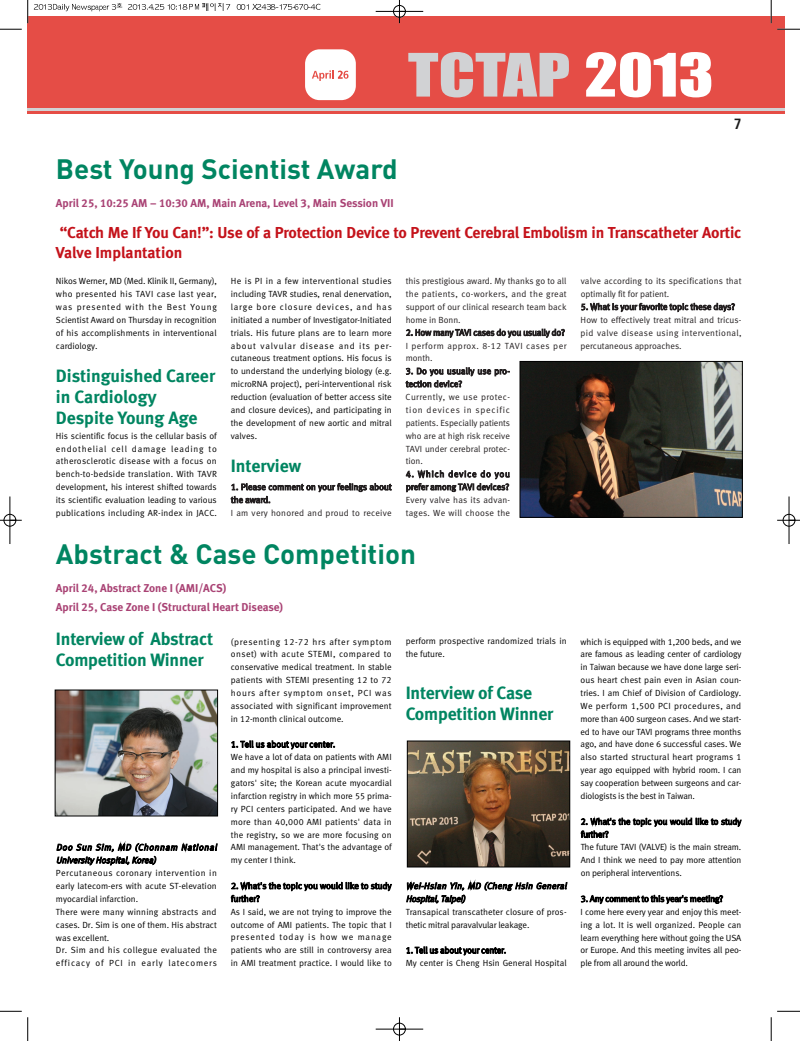
<style>
.page{position:relative;width:800px;height:1042px;background:#fff}
.page>*{position:absolute;margin:0;border:0;box-sizing:border-box;transform-origin:0 0}
.t1{font:700 27.7px "DIN";color:#008561}
.t2{font:17.8px/20.8px "Meta Bold LF";letter-spacing:-.01em;color:#008561}
.t3{font:15.8px/19.8px "Meta Bold LF";letter-spacing:-.01em;color:#c4121a}
.t4{font:700 condensed 14.9px "Frutiger";color:#1a1a1a}
.t5{font:11.4px/19.1px "Meta Bold LF";color:#a94274}
.t6{font:8.9px/12.9px "Meta Normal LF";color:#000}
.t7{font:8.9px/12.9px "Meta Normal LF";color:#231f20}
.t8{font:8.9px/12.9px "Meta Normal LF";letter-spacing:.025em;color:#000}
.t9{font:italic 8.9px/12.9px "Meta Normal LF";color:#000}
</style>
<div class="page">
<div style="left:27px;top:16px;width:758px;height:97px;background:#e54d46"></div>
<svg style="left:408px;top:52px;width:161px;height:46px"></svg>
<svg style="left:586px;top:52px;width:125px;height:45px"></svg>
<div style="left:305px;top:49px;width:51px;height:51px;background:#fff;border-radius:14px"></div>
<div style="left:27px;top:108px;width:758px;height:5px;background:#d1d2d4"></div>
<hr style="left:27px;top:111px;width:758px;height:2px;background:#e54d46">
<svg style="left:312px;top:70px;width:37px;height:11px"></svg>
<img style="left:522px;top:363px;width:219px;height:153px">
<div style="left:520px;top:361px;width:223px;height:157px;border:1px solid #000"></div>
<img style="left:409px;top:743px;width:159px;height:122px">
<div style="left:407px;top:741px;width:163px;height:126px;border:1px solid #000"></div>
<img style="left:57px;top:692px;width:159px;height:122px">
<div style="left:55px;top:690px;width:163px;height:126px;border:1px solid #000"></div>
<svg style="left:237px;top:3px;width:84px;height:7px"></svg>
<svg style="left:27px;top:0;width:204px;height:23px"></svg>
<svg style="left:0;top:29px;width:22px;height:1px"></svg>
<svg style="left:771px;top:0;width:1px;height:23px"></svg>
<svg style="left:777px;top:29px;width:23px;height:1px"></svg>
<svg style="left:0;top:1011px;width:29px;height:30px"></svg>
<svg style="left:771px;top:1011px;width:29px;height:30px"></svg>
<div style="left:393px;top:5px;width:13px;height:12px;border:1px solid #fff;border-radius:50%"></div>
<div style="left:393px;top:1023px;width:13px;height:12px;border:1px solid #fff;border-radius:50%"></div>
<hr style="left:376px;top:11px;width:47px;height:1px;background:#000">
<hr style="left:376px;top:1029px;width:47px;height:1px;background:#000">
<hr style="left:10px;top:497px;width:1px;height:47px;background:#000">
<hr style="left:789px;top:497px;width:1px;height:47px;background:#000">
<svg style="left:399px;top:0;width:1px;height:23px"></svg>
<svg style="left:399px;top:1017px;width:1px;height:24px"></svg>
<svg style="left:0;top:520px;width:22px;height:1px"></svg>
<svg style="left:777px;top:520px;width:23px;height:1px"></svg>
<div style="left:393px;top:5px;width:12px;height:12px;border:1px solid #000;border-radius:50%"></div>
<div style="left:393px;top:1023px;width:12px;height:12px;border:1px solid #000;border-radius:50%"></div>
<div style="left:4px;top:514px;width:12px;height:12px;border:1px solid #000;border-radius:50%"></div>
<div style="left:783px;top:514px;width:12px;height:12px;border:1px solid #000;border-radius:50%"></div>
<h3 class="t4" style="left:734px;top:117px;width:9px">7</h3>
<h1 class="t1" style="left:56px;top:159px;width:343px">Best Young Scientist Award</h1>
<p class="t5" style="left:56px;top:194px;width:339px">April 25, 10:25 AM – 10:30 AM, Main Arena, Level 3, Main Session VII</p>
<h3 class="t3" style="left:56px;top:224px;width:687px">“Catch Me If You Can!”: Use of a Protection Device to Prevent Cerebral Embolism in Transcatheter Aortic<br>Valve Implantation</h3>
<p class="t6" style="left:56px;top:275px;width:162px;text-align:justify">Nikos Werner, MD (Med. Klinik II, Germany), who presented his TAVI case last year, was presented with the Best Young Scientist Award on Thursday in recognition of his accomplishments in interventional cardiology.</p>
<h2 class="t2" style="left:56px;top:367px;width:161px">Distinguished Career in Cardiology<br>Despite Young Age</h2>
<p class="t6" style="left:56px;top:430px;width:163px;text-align:justify">His scientific focus is the cellular basis of endothelial cell damage leading to atherosclerotic disease with a focus on bench-to-bedside translation. With TAVR development, his interest shifted towards its scientific evaluation leading to various publications including AR-index in JACC.</p>
<p class="t6" style="left:231px;top:275px;width:163px;text-align:justify">He is PI in a few interventional studies including TAVR studies, renal denervation, large bore closure devices, and has initiated a number of Investigator-Initiated trials. His future plans are to learn more about valvular disease and its per&shy;cutaneous treatment options. His focus is to understand the underlying biology (e.g. microRNA project), peri-interventional risk reduction (evaluation of better access site and closure devices), and participating in the development of new aortic and mitral valves.</p>
<h2 class="t2" style="left:231px;top:457px;width:72px">Interview</h2>
<p class="t7" style="left:231px;top:481px;width:162px">1. Please comment on your feelings about the award.<br>I am very honored and proud to receive</p>
<p class="t7" style="left:406px;top:275px;width:163px;text-align:justify">this prestigious award. My thanks go to all the patients, co-workers, and the great support of our clinical research team back home in Bonn.</p>
<p class="t7" style="left:406px;top:327px;width:162px">2. How many TAVI cases do you usually do?<br>I perform approx. 8-12 TAVI cases per month.</p>
<p class="t7" style="left:406px;top:365px;width:106px">3. Do you usually use pro&shy;tection device?<br>Currently, we use protec&shy;tion devices in specific patients. Especially patients who are at high risk receive<br>TAVI under cerebral protec&shy;tion.</p>
<p class="t7" style="left:406px;top:468px;width:106px;text-align:justify">4. Which device do you prefer among TAVI devices?<br>Every valve has its advan&shy;tages. We will choose the</p>
<h1 class="t1" style="left:56px;top:544px;width:361px">Abstract &amp; Case Competition</h1>
<p class="t5" style="left:56px;top:579px;width:229px">April 24, Abstract Zone I (AMI/ACS)<br>April 25, Case Zone I (Structural Heart Disease)</p>
<h2 class="t2" style="left:56px;top:629px;width:159px">Interview of Abstract<br>Competition Winner</h2>
<p class="t9" style="left:56px;top:841px;width:164px">Doo Sun Sim, MD (Chonnam National<br>University Hospital,Korea)</p>
<p class="t8" style="left:56px;top:867px;width:162px">Percutaneous coronary intervention in early latecom-ers with acute ST-elevation myocardial infarction.<br>There were many winning abstracts and cases. Dr. Sim is one of them. His abstract was excellent.<br>Dr. Sim and his collegue evaluated the efficacy of PCI in early latecomers</p>
<p class="t6" style="left:231px;top:636px;width:162px;text-align:justify">(presenting 12-72 hrs after symptom onset) with acute STEMI, compared to conservative medical treatment. In stable patients with STEMI presenting 12 to 72 hours after symptom onset, PCI was associated with significant improvement in 12-month clinical outcome.</p>
<p class="t6" style="left:231px;top:738px;width:163px">1. Tell us about your center.<br>We have a lot of data on patients with AMI and my hospital is also a principal investi&shy;gators' site; the Korean acute myocardial infarction registry in which more 55 prima&shy;ry PCI centers participated. And we have more than 40,000 AMI patients' data in the registry, so we are more focusing on AMI management. That's the advantage of my center I think.</p>
<p class="t6" style="left:231px;top:880px;width:163px">2. What's the topic you would like to study further?<br>As I said, we are not trying to improve the outcome of AMI patients. The topic that I presented today is how we manage patients who are still in controversy area in AMI treatment practice. I would like to</p>
<p class="t6" style="left:406px;top:636px;width:162px">perform prospective randomized trials in the future.</p>
<h2 class="t2" style="left:406px;top:684px;width:149px">Interview of Case<br>Competition Winner</h2>
<p class="t9" style="left:406px;top:880px;width:164px">Wei-Hsian Yin, MD (Cheng Hsin General<br>Hospital,Taipei)</p>
<p class="t6" style="left:406px;top:906px;width:162px">Transapical transcatheter closure of pros&shy;thetic mitral paravalvular leakage.</p>
<p class="t6" style="left:406px;top:944px;width:162px">1. Tell us about your center.<br>My center is Cheng Hsin General Hospital</p>
<p class="t7" style="left:581px;top:275px;width:162px">valve according to its specifications that optimally fit for patient.</p>
<p class="t7" style="left:581px;top:301px;width:162px">5. What is your favorite topic these days?<br>How to effectively treat mitral and tricus&shy;pid valve disease using interventional, percutaneous approaches.</p>
<p class="t6" style="left:581px;top:636px;width:162px;text-align:justify">which is equipped with 1,200 beds, and we are famous as leading center of cardiology in Taiwan because we have done large seri&shy;ous heart chest pain even in Asian coun&shy;tries. I am Chief of Division of Cardiology.<br>We perform 1,500 PCI procedures, and more than 400 surgeon cases. And we start&shy;ed to have our TAVI programs three months ago, and have done 6 successful cases. We also started structural heart programs 1 year ago equipped with hybrid room. I can say cooperation between surgeons and car&shy;diologists is the best in Taiwan.</p>
<p class="t6" style="left:581px;top:816px;width:162px">2. What's the topic you would like to study further?<br>The future TAVI (VALVE) is the main stream.<br>And I think we need to pay more attention on peripheral interventions.</p>
<p class="t6" style="left:581px;top:893px;width:162px">3. Any comment to this year's meeting?<br>I come here every year and enjoy this meet&shy;ing a lot. It is well organized. People can learn everything here without going the USA or Europe. And this meeting invites all peo&shy;ple from all around the world.</p>
</div>
